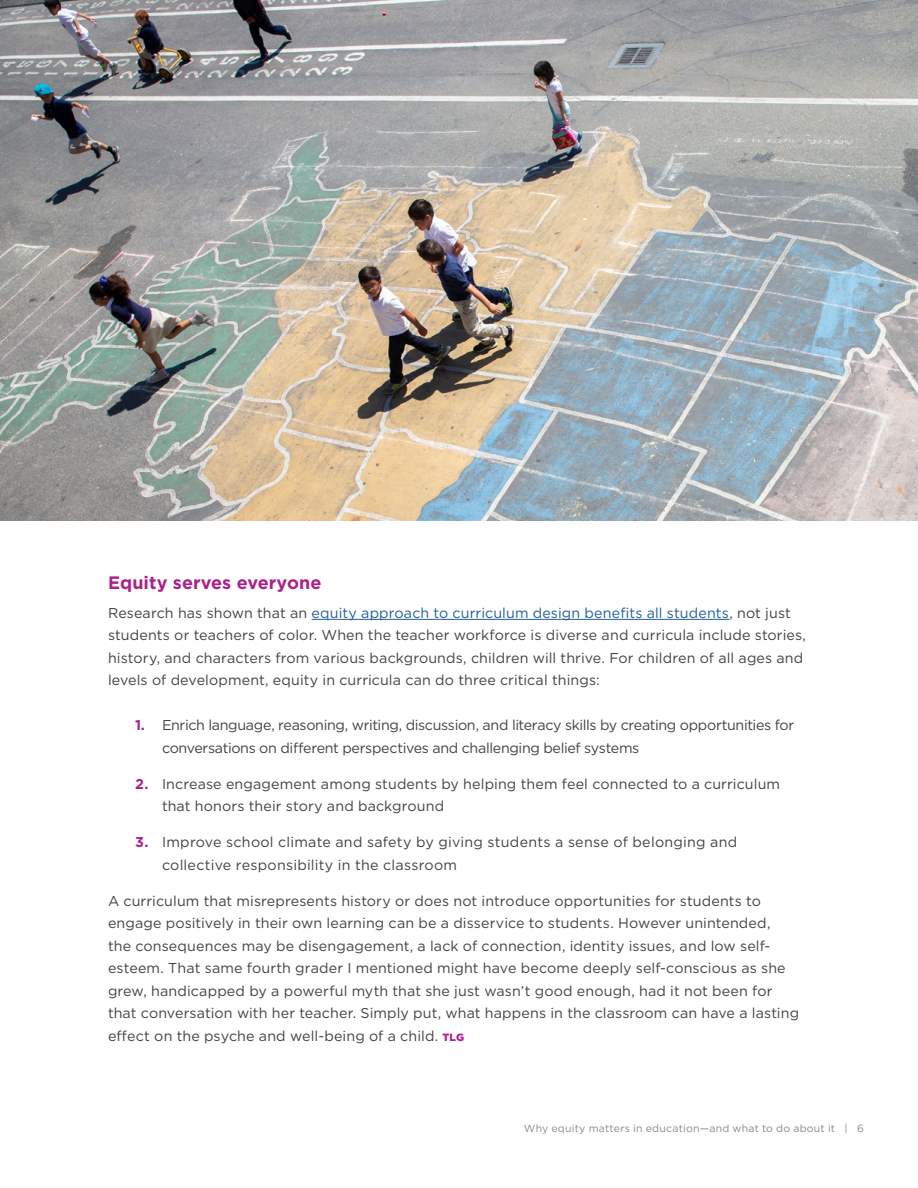
<style>
.page{position:relative;width:918px;height:1188px;background:#fff}
.page>*{position:absolute;margin:0;border:0;box-sizing:border-box;transform-origin:0 0}
.t1{font:700 18px "Gotham";letter-spacing:.005em;color:#ac218b}
.t2{font:14.25px/22.5px "Gotham";letter-spacing:.01em;color:#454142}
.t3{font:14.25px/22.5px "Gotham";letter-spacing:-.025em;color:#454142}
.t4{font:10.5px "Gotham";letter-spacing:.025em;color:#8e8888}
.s1{color:#215e9e}
.s2{font-weight:700;color:#ac218b}
.s3{font-weight:900;font-size:10.5px;color:#ac218b}
</style>
<div class="page">
<hr style="left:312px;top:619px;width:417px;height:1px;background:#215e9e">
<img style="left:0;top:0;width:918px;height:521px">
<p class="t1" style="left:108px;top:570px;width:215px">Equity serves everyone</p>
<p class="t2" style="left:108px;top:601px;width:700px">Research has shown that an <span class="s1">equity approach to curriculum design benefits all students</span>, not just students or teachers of color. When the teacher workforce is diverse and curricula include stories, history, and characters from various backgrounds, children will thrive. For children of all ages and levels of development, equity in curricula can do three critical things:</p>
<p class="t3" style="left:162px;top:714px;width:634px;text-indent:-27px"><span class="s2">1.</span> Enrich language, reasoning, writing, discussion, and literacy skills by creating opportunities for conversations on different perspectives and challenging belief systems</p>
<p class="t2" style="left:162px;top:772px;width:620px;text-indent:-27px"><span class="s2">2.</span> Increase engagement among students by helping them feel connected to a curriculum that honors their story and background</p>
<p class="t2" style="left:162px;top:831px;width:577px;text-indent:-27px"><span class="s2">3.</span> Improve school climate and safety by giving students a sense of belonging and collective responsibility in the classroom</p>
<p class="t2" style="left:108px;top:889px;width:693px">A curriculum that misrepresents history or does not introduce opportunities for students to engage positively in their own learning can be a disservice to students. However unintended,<br>the consequences may be disengagement, a lack of connection, identity issues, and low self&shy;esteem. That same fourth grader I mentioned might have become deeply self-conscious as she grew, handicapped by a powerful myth that she just wasn’t good enough, had it not been for that conversation with her teacher. Simply put, what happens in the classroom can have a lasting effect on the psyche and well-being of a child. <span class="s3">TLG</span></p>
<p class="t4" style="left:524px;top:1121px;width:342px">Why equity matters in education—and what to do about it | 6</p>
</div>
